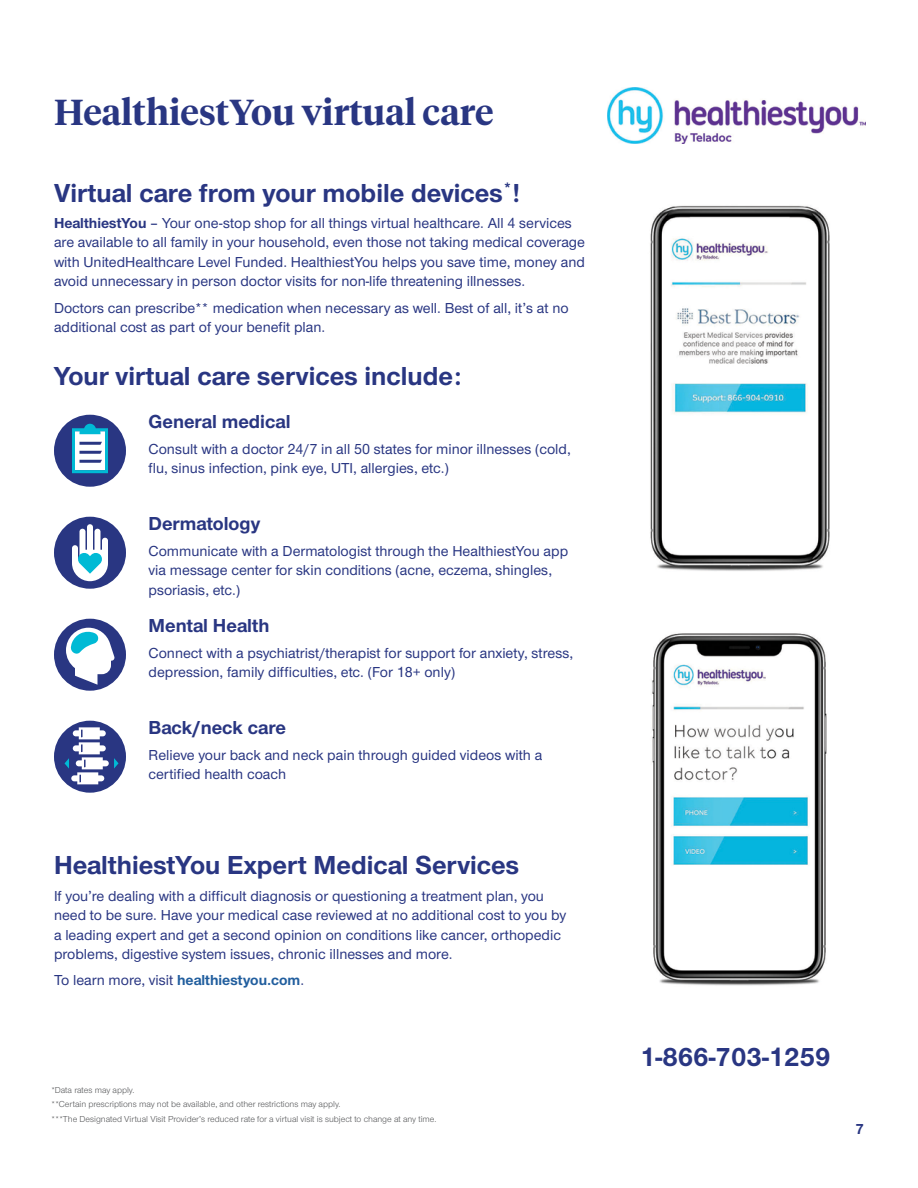
<style>
.page{position:relative;width:918px;height:1188px;background:#fff}
.page>*{position:absolute;margin:0;border:0;box-sizing:border-box;transform-origin:0 0}
.t1{font:600 36px "UHC Serif Headline";color:#293682}
.t2{font:700 27px "UHC Sans";color:#293682}
.t3{font:700 19.5px "UHC Sans";color:#293682}
.t4{font:500 15px/19.5px "UHC Sans";color:#293682}
.t5{font:700 15px "UHC Sans";color:#293682}
.t6{font:9px/14.2px "UHC Sans";color:#58595b}
.s1{font-weight:700}
.s2{font-weight:700;color:#215e9e}
</style>
<div class="page">
<img style="left:608px;top:87px;width:258px;height:56px">
<img style="left:650px;top:205px;width:180px;height:366px">
<img style="left:652px;top:633px;width:175px;height:353px">
<div style="left:54px;top:415px;width:72px;height:72px;background:#293682;border-radius:50%"></div>
<svg style="left:72px;top:424px;width:36px;height:49px;background:#8ac5db"></svg>
<div style="left:54px;top:517px;width:72px;height:72px;background:#293682;border-radius:50%"></div>
<svg style="left:72px;top:524px;width:36px;height:57px"></svg>
<div style="left:54px;top:619px;width:72px;height:72px;background:#293682;border-radius:50%"></div>
<svg style="left:66px;top:628px;width:49px;height:57px"></svg>
<div style="left:54px;top:721px;width:72px;height:72px;background:#293682;border-radius:50%"></div>
<svg style="left:65px;top:727px;width:54px;height:57px"></svg>
<h2 class="t1" style="left:54px;top:88px;width:441px">HealthiestYou virtual care</h2>
<h3 class="t2" style="left:54px;top:174px;width:468px">Virtual care from your mobile devices<sup>*</sup>!</h3>
<p class="t4" style="left:54px;top:212px;width:533px"><span class="s1">HealthiestYou</span> – Your one-stop shop for all things virtual healthcare. All 4 services are available to all family in your household, even those not taking medical coverage with UnitedHealthcare Level Funded. HealthiestYou helps you save time, money and avoid unnecessary in person doctor visits for non-life threatening illnesses.</p>
<p class="t4" style="left:54px;top:297px;width:516px">Doctors can prescribe** medication when necessary as well. Best of all, it’s at no additional cost as part of your benefit plan.</p>
<h3 class="t2" style="left:54px;top:358px;width:409px">Your virtual care services include:</h3>
<h4 class="t3" style="left:149px;top:408px;width:143px">General medical</h4>
<p class="t4" style="left:149px;top:439px;width:424px">Consult with a doctor 24/7 in all 50 states for minor illnesses (cold, flu, sinus infection, pink eye, UTI, allergies, etc.)</p>
<h4 class="t3" style="left:149px;top:510px;width:113px">Dermatology</h4>
<p class="t4" style="left:149px;top:541px;width:421px">Communicate with a Dermatologist through the HealthiestYou app via message center for skin conditions (acne, eczema, shingles, psoriasis, etc.)</p>
<h4 class="t3" style="left:149px;top:612px;width:122px">Mental Health</h4>
<p class="t4" style="left:149px;top:643px;width:426px">Connect with a psychiatrist/therapist for support for anxiety, stress, depression, family difficulties, etc. (For 18+ only)</p>
<h4 class="t3" style="left:148px;top:714px;width:139px">Back/neck care</h4>
<p class="t4" style="left:148px;top:745px;width:395px">Relieve your back and neck pain through guided videos with a certified health coach</p>
<h3 class="t2" style="left:54px;top:847px;width:467px">HealthiestYou Expert Medical Services</h3>
<p class="t4" style="left:54px;top:885px;width:514px">If you’re dealing with a difficult diagnosis or questioning a treatment plan, you need to be sure. Have your medical case reviewed at no additional cost to you by a leading expert and get a second opinion on conditions like cancer, orthopedic problems, digestive system issues, chronic illnesses and more.</p>
<p class="t4" style="left:54px;top:970px;width:252px">To learn more, visit <span class="s2">healthiestyou.com</span>.</p>
<p class="t6" style="left:51px;top:1083px;width:387px">*Data rates may apply.<br>**Certain prescriptions may not be available, and other restrictions may apply.<br>***The Designated Virtual Visit Provider’s reduced rate for a virtual visit is subject to change at any time.</p>
<p class="t2" style="left:640px;top:1038px;width:192px">1-866-703-1259</p>
<p class="t5" style="left:855px;top:1119px;width:10px">7</p>
</div>
